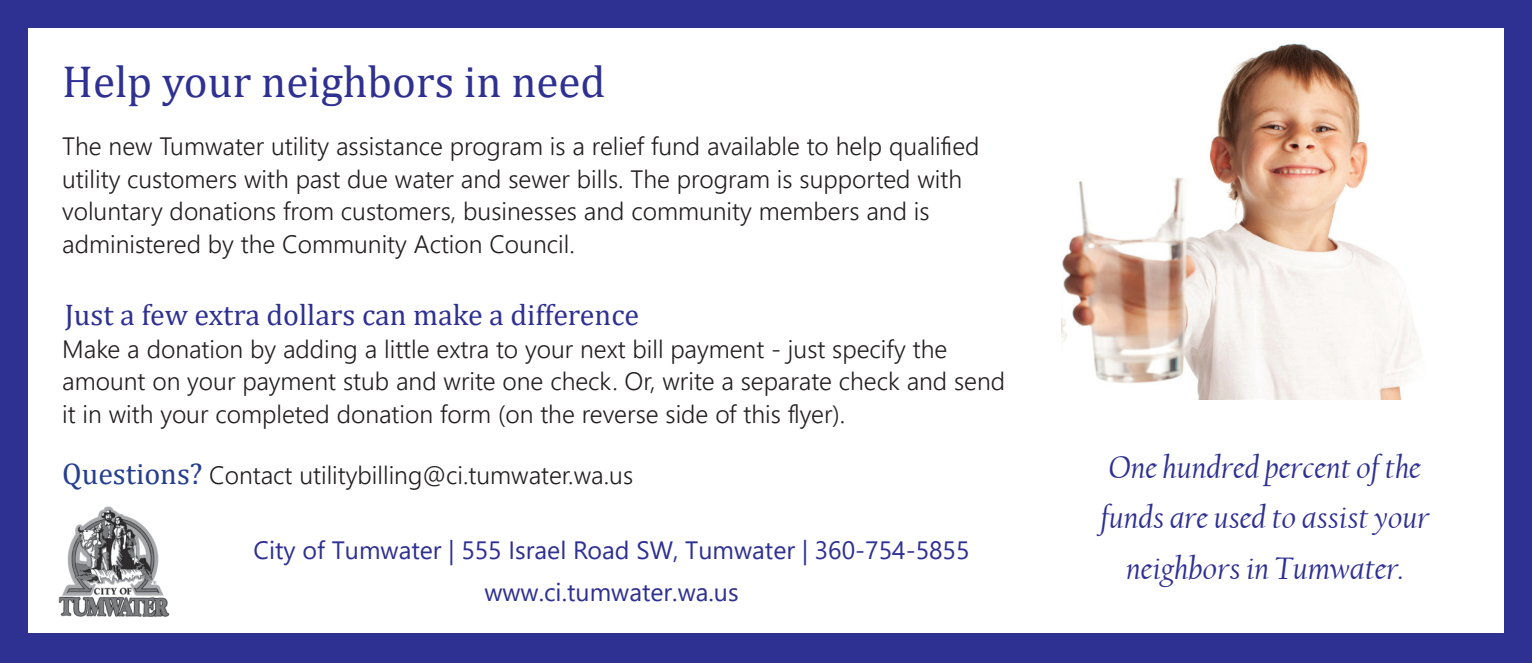
<style>
.page{position:relative;width:1532px;height:663px;background:#fff}
.page>*{position:absolute;margin:0;border:0;box-sizing:border-box;transform-origin:0 0}
.t1{font:45px "Cambria";color:#2e3092}
.t2{font:italic 32.5px/50.2px "Californian FB";color:#2e3092;text-align:center;scale:1.05 1}
.t3{font:30px "Cambria";color:#2e3092}
.t4{font:300 25px/32.5px "Segoe UI";color:#231f20}
.t5{font:25px/42.5px "Segoe UI";color:#2e3092;text-align:center}
.s1{font-family:"Cambria";font-weight:400;font-size:30px;color:#253f8e}
</style>
<div class="page">
<div style="left:0;top:0;width:1532px;height:662px;background:#2e3092"></div>
<div style="left:28px;top:28px;width:1475px;height:604px;background:#fff"></div>
<img style="left:1061px;top:43px;width:360px;height:356px">
<img style="left:58px;top:506px;width:112px;height:110px">
<svg style="left:1492px;top:617px;width:12px;height:16px"></svg>
<h1 class="t1" style="left:62px;top:55px;width:545px">Help your neighbors in need</h1>
<p class="t4" style="left:62px;top:127px;width:919px">The new Tumwater utility assistance program is a relief fund available to help qualified utility customers with past due water and sewer bills. The program is supported with voluntary donations from customers, businesses and community members and is administered by the Community Action Council.</p>
<p class="t3" style="left:65px;top:297px;width:576px">Just a few extra dollars can make a difference</p>
<p class="t4" style="left:62px;top:329px;width:945px">Make a donation by adding a little extra to your next bill payment - just specify the amount on your payment stub and write one check. Or, write a separate check and send it in with your completed donation form (on the reverse side of this flyer).</p>
<p class="t4" style="left:62px;top:455px;width:572px"><span class="s1">Questions?</span> Contact utilitybilling@ci.tumwater.wa.us</p>
<p class="t5" style="left:254px;top:526px;width:717px">City of Tumwater | 555 Israel Road SW, Tumwater | 360-754-5855 www.ci.tumwater.wa.us</p>
<h2 class="t2" style="left:1100px;top:442px;width:315px">One hundred percent of the funds are used to assist your neighbors in Tumwater.</h2>
</div>
